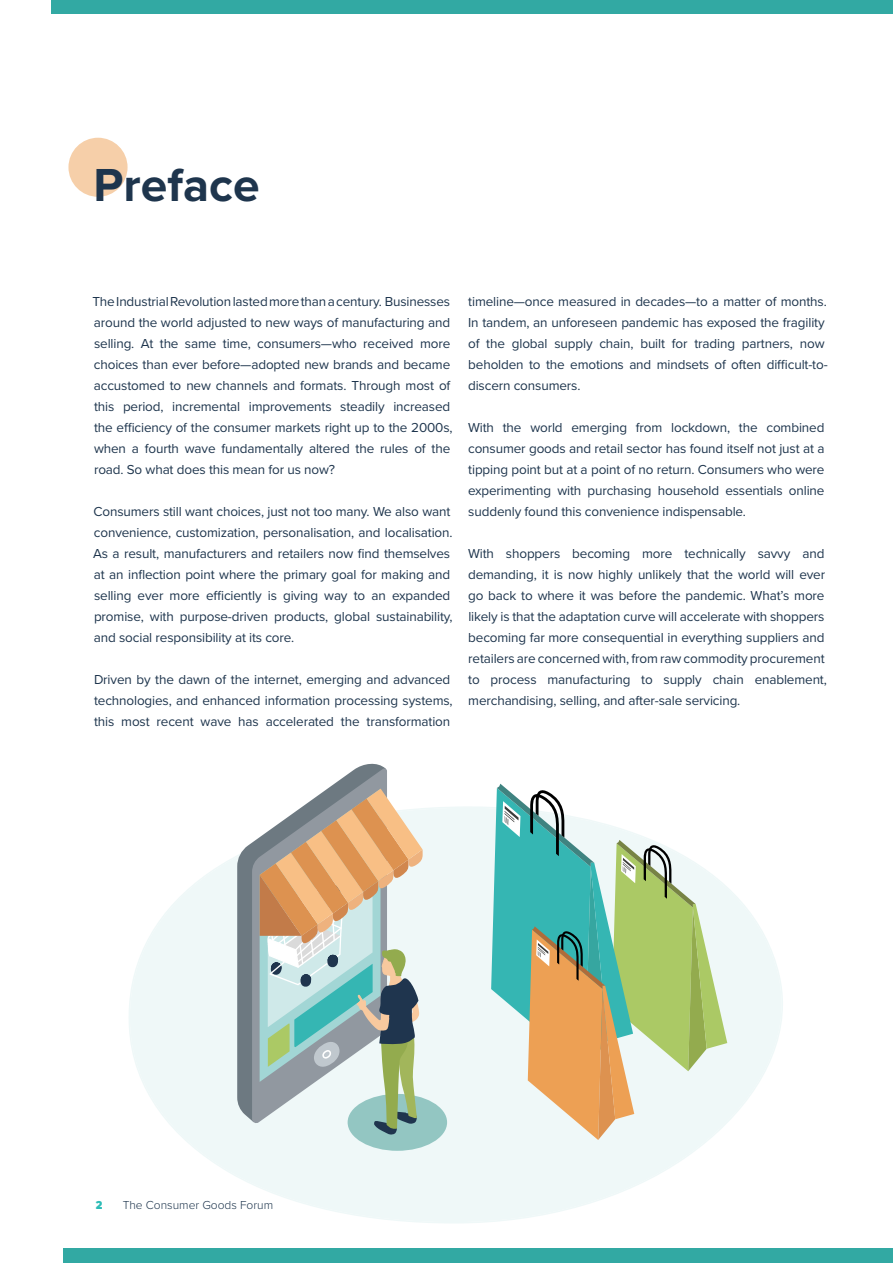
<style>
.page{position:relative;width:893px;height:1263px;background:#fff}
.page>*{position:absolute;margin:0;border:0;box-sizing:border-box;transform-origin:0 0}
.t1{font:700 48px "Proxima Nova";color:#1e354d}
.t2{font:13.5px/21px "Proxima Nova";letter-spacing:-.01em;color:#1e354d}
.t3{font:300 12px "Proxima Nova";color:#1e354d}
.t4{font:900 12px "Proxima Nova Cond";color:#2ebcb7}
</style>
<div class="page">
<div style="left:51px;top:0;width:842px;height:14px;background:#32a9a3"></div>
<div style="left:68px;top:138px;width:60px;height:59px;background:#f6cfa9;border-radius:50%"></div>
<svg style="left:129px;top:807px;width:654px;height:416px;fill:#eff8f8"></svg>
<svg style="left:237px;top:763px;width:148px;height:359px;fill:#6d7981"></svg>
<svg style="left:252px;top:768px;width:135px;height:356px"></svg>
<div style="left:348px;top:1094px;width:99px;height:57px;background:#93c6c2;border-radius:50%"></div>
<svg style="left:260px;top:789px;width:163px;height:346px"></svg>
<svg style="left:491px;top:784px;width:236px;height:356px"></svg>
<div style="left:64px;top:1249px;width:829px;height:14px;background:#32a9a3"></div>
<h1 class="t1" style="left:94px;top:165px;width:168px">Preface</h1>
<p class="t2" style="left:92px;top:292px;width:362px">The Industrial Revolution lasted more than a century. Businesses around the world adjusted to new ways of manufacturing and selling. At the same time, consumers—who received more choices than ever before—adopted new brands and became accustomed to new channels and formats. Through most of this period, incremental improvements steadily increased the efficiency of the consumer markets right up to the 2000s, when a fourth wave fundamentally altered the rules of the road. So what does this mean for us now?</p>
<p class="t2" style="left:93px;top:502px;width:361px">Consumers still want choices, just not too many. We also want convenience, customization, personalisation, and localisation.<br>As a result, manufacturers and retailers now find themselves at an inflection point where the primary goal for making and selling ever more efficiently is giving way to an expanded promise, with purpose-driven products, global sustainability, and social responsibility at its core.</p>
<p class="t2" style="left:94px;top:670px;width:360px">Driven by the dawn of the internet, emerging and advanced technologies, and enhanced information processing systems, this most recent wave has accelerated the transformation</p>
<p class="t2" style="left:468px;top:292px;width:361px">timeline—once measured in decades—to a matter of months.<br>In tandem, an unforeseen pandemic has exposed the fragility of the global supply chain, built for trading partners, now beholden to the emotions and mindsets of often difficult-to&shy;discern consumers.</p>
<p class="t2" style="left:468px;top:418px;width:358px;text-align:justify">With the world emerging from lockdown, the combined consumer goods and retail sector has found itself not just at a tipping point but at a point of no return. Consumers who were experimenting with purchasing household essentials online suddenly found this convenience indispensable.</p>
<p class="t2" style="left:468px;top:544px;width:360px">With shoppers becoming more technically savvy and demanding, it is now highly unlikely that the world will ever go back to where it was before the pandemic. What’s more likely is that the adaptation curve will accelerate with shoppers becoming far more consequential in everything suppliers and retailers are concerned with, from raw commodity procurement to process manufacturing to supply chain enablement, merchandising, selling, and after-sale servicing.</p>
<p class="t4" style="left:96px;top:1200px;width:8px">2</p>
<p class="t3" style="left:123px;top:1200px;width:152px">The Consumer Goods Forum</p>
</div>
